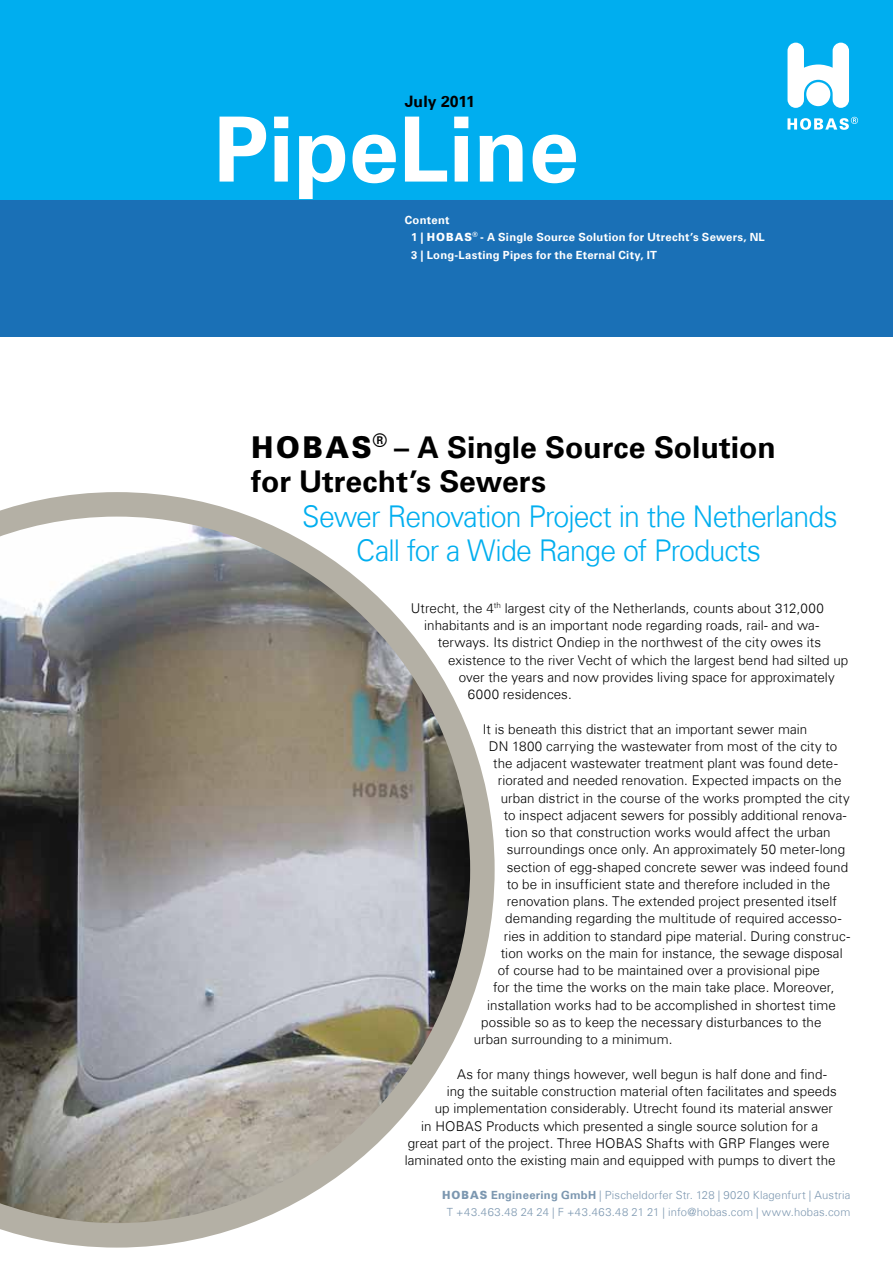
<style>
.page{position:relative;width:893px;height:1263px;background:#fff}
.page>*{position:absolute;margin:0;border:0;box-sizing:border-box;transform-origin:0 0}
.t1{font:700 90px "Univers Com 65";color:#fff}
.t2{font:300 30px/34.5px "Univers Com 45";letter-spacing:-.03em;color:#00aeef;scale:.95 1}
.t3{font:700 30px/34.5px "Univers Com 65";color:#000}
.t4{font:700 15.75px "Univers Com 65";letter-spacing:.005em;color:#000}
.t5{font:300 13.5px "Univers Com 45";letter-spacing:.005em;color:#000}
.t6{font:300 11.25px/17.2px "Univers Com 45";letter-spacing:.015em;color:#7c97b0;text-align:center}
.t7{font:700 11.25px/17.2px "Univers Com 65";letter-spacing:.025em;color:#fff}
.s1{font-family:"HOBAS";font-weight:400}
.s2{font-family:"Univers Com 65";font-weight:700}
</style>
<div class="page">
<div style="left:0;top:182px;width:893px;height:155px;background:#1a70b6"></div>
<div style="left:0;top:0;width:893px;height:199px;background:#00aeef"></div>
<svg style="left:787px;top:43px;width:62px;height:65px"></svg>
<svg style="left:787px;top:117px;width:71px;height:13px"></svg>
<svg style="left:0;top:492px;width:495px;height:755px"></svg>
<p class="t4" style="left:405px;top:92px;width:72px">July 2011</p>
<h1 class="t1" style="left:214px;top:96px;width:367px">PipeLine</h1>
<p class="t7" style="left:411px;top:212px;width:355px;text-indent:-6px">Content<br>1 | <span class="s1">h</span> - A Single Source Solution for Utrecht’s Sewers, NL<br>3 | Long-Lasting Pipes for the Eternal City, IT</p>
<h2 class="t3" style="left:251px;top:430px;width:526px"><span class="s1">h</span> – A Single Source Solution for Utrecht’s Sewers</h2>
<h2 class="t2" style="left:356px;top:499px;width:508px;text-indent:-54px">Sewer Renovation Project in the Netherlands<br>Call for a Wide Range of Products</h2>
<p class="t5" style="left:411px;top:600px;width:415px">Utrecht, the 4<sup>th</sup> largest city of the Netherlands, counts about 312,000</p>
<p class="t5" style="left:424px;top:617px;width:396px">inhabitants and is an important node regarding roads, rail- and wa-</p>
<p class="t5" style="left:438px;top:634px;width:385px">terways. Its district Ondiep in the northwest of the city owes its</p>
<p class="t5" style="left:448px;top:652px;width:401px">existence to the river Vecht of which the largest bend had silted up</p>
<p class="t5" style="left:459px;top:669px;width:377px">over the years and now provides living space for approximately</p>
<p class="t5" style="left:468px;top:686px;width:105px">6000 residences.</p>
<p class="t5" style="left:483px;top:721px;width:326px">It is beneath this district that an important sewer main</p>
<p class="t5" style="left:489px;top:738px;width:350px">DN 1800 carrying the wastewater from most of the city to</p>
<p class="t5" style="left:493px;top:755px;width:346px">the adjacent wastewater treatment plant was found dete-</p>
<p class="t5" style="left:498px;top:772px;width:345px">riorated and needed renovation. Expected impacts on the</p>
<p class="t5" style="left:501px;top:790px;width:351px">urban district in the course of the works prompted the city</p>
<p class="t5" style="left:504px;top:807px;width:344px">to inspect adjacent sewers for possibly additional renova-</p>
<p class="t5" style="left:505px;top:824px;width:327px">tion so that construction works would affect the urban</p>
<p class="t5" style="left:507px;top:841px;width:340px">surroundings once only. An approximately 50 meter-long</p>
<p class="t5" style="left:507px;top:859px;width:343px">section of egg-shaped concrete sewer was indeed found</p>
<p class="t5" style="left:507px;top:876px;width:325px">to be in insufficient state and therefore included in the</p>
<p class="t5" style="left:507px;top:893px;width:332px">renovation plans. The extended project presented itself</p>
<p class="t5" style="left:505px;top:910px;width:338px">demanding regarding the multitude of required accesso-</p>
<p class="t5" style="left:504px;top:928px;width:348px">ries in addition to standard pipe material. During construc-</p>
<p class="t5" style="left:501px;top:945px;width:343px">tion works on the main for instance, the sewage disposal</p>
<p class="t5" style="left:498px;top:962px;width:324px">of course had to be maintained over a provisional pipe</p>
<p class="t5" style="left:493px;top:979px;width:343px">for the time the works on the main take place. Moreover,</p>
<p class="t5" style="left:487px;top:997px;width:350px">installation works had to be accomplished in shortest time</p>
<p class="t5" style="left:481px;top:1014px;width:342px">possible so as to keep the necessary disturbances to the</p>
<p class="t5" style="left:474px;top:1031px;width:200px">urban surrounding to a minimum.</p>
<p class="t5" style="left:457px;top:1066px;width:371px">As for many things however, well begun is half done and find-</p>
<p class="t5" style="left:447px;top:1083px;width:391px">ing the suitable construction material often facilitates and speeds</p>
<p class="t5" style="left:435px;top:1100px;width:400px">up implementation considerably. Utrecht found its material answer</p>
<p class="t5" style="left:421px;top:1117px;width:398px">in HOBAS Products which presented a single source solution for a</p>
<p class="t5" style="left:408px;top:1135px;width:423px">great part of the project. Three HOBAS Shafts with GRP Flanges were</p>
<p class="t5" style="left:405px;top:1152px;width:432px">laminated onto the existing main and equipped with pumps to divert the</p>
<p class="t6" style="left:442px;top:1186px;width:410px"><span class="s1">E</span> <span class="s2">Engineering GmbH</span> | Pischeldorfer Str. 128 | 9020 Klagenfurt | Austria<br>T +43.463.48 24 24 | F +43.463.48 21 21 | info@hobas.com | www.hobas.com</p>
</div>
